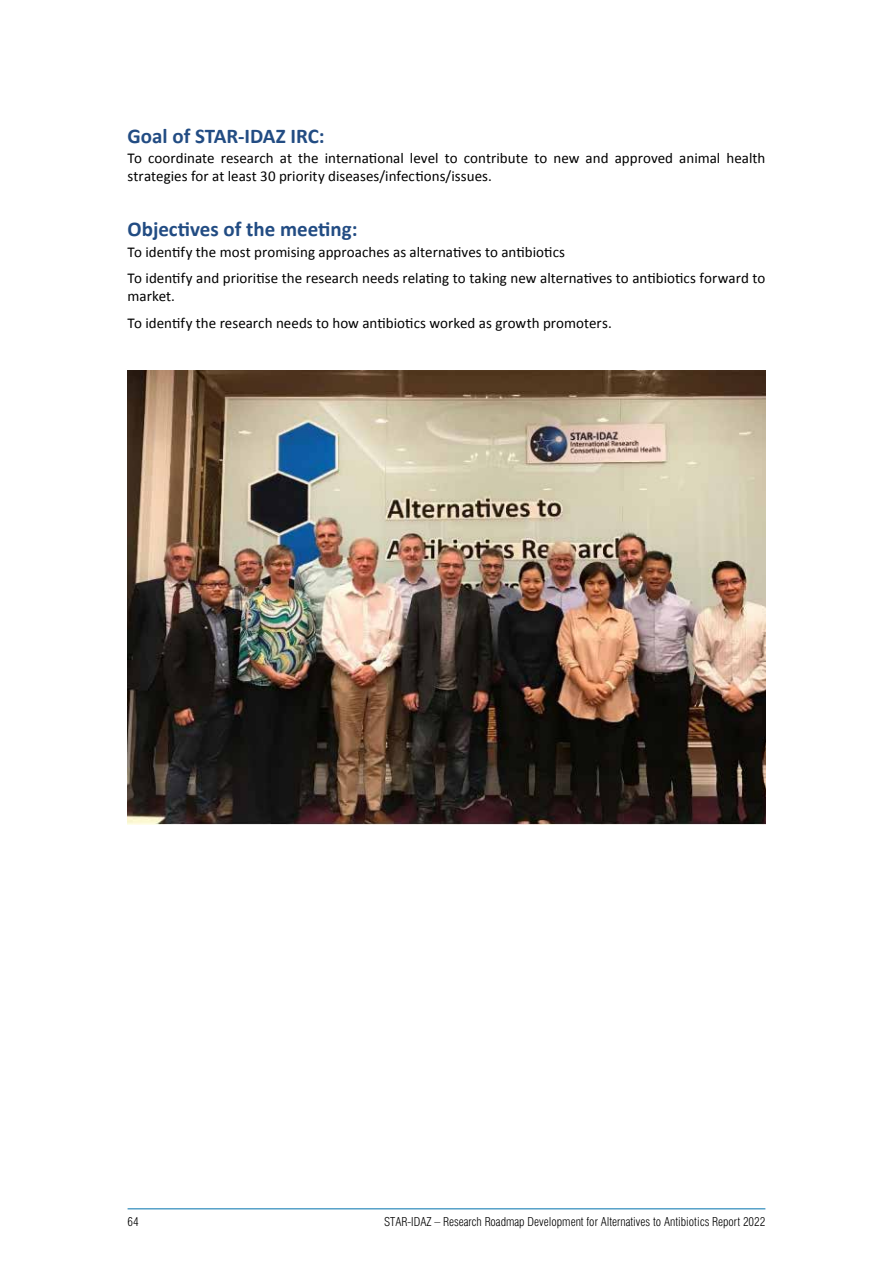
<style>
.page{position:relative;width:893px;height:1263px;background:#fff}
.page>*{position:absolute;margin:0;border:0;box-sizing:border-box;transform-origin:0 0}
.t1{font:700 21px "Calibri";color:#224c83}
.t2{font:15px/26.5px "Calibri";letter-spacing:.005em;color:#000}
.t3{font:300 condensed 12px "Swiss 721 BT";color:#000}
</style>
<div class="page">
<hr style="left:128px;top:1208px;width:637px;height:1px;background:#0071ac">
<img style="left:128px;top:371px;width:637px;height:454px">
<h1 class="t1" style="left:128px;top:123px;width:199px">Goal of STAR-IDAZ IRC:</h1>
<p class="t2" style="left:128px;top:150px;width:639px;line-height:18px">To coordinate research at the international level to contribute to new and approved animal health strategies for at least 30 priority diseases/infections/issues.</p>
<h1 class="t1" style="left:128px;top:216px;width:231px">Objectives of the meeting:</h1>
<p class="t2" style="left:128px;top:238px;width:639px">To identify the most promising approaches as alternatives to antibiotics<br>To identify and prioritise the research needs relating to taking new alternatives to antibiotics forward to</p>
<p class="t2" style="left:128px;top:283px;width:486px">market.<br>To identify the research needs to how antibiotics worked as growth promoters.</p>
<p class="t3" style="left:128px;top:1215px;width:13px">64</p>
<p class="t3" style="left:384px;top:1215px;width:383px">STAR-IDAZ – Research Roadmap Development for Alternatives to Antibiotics Report 2022</p>
</div>
